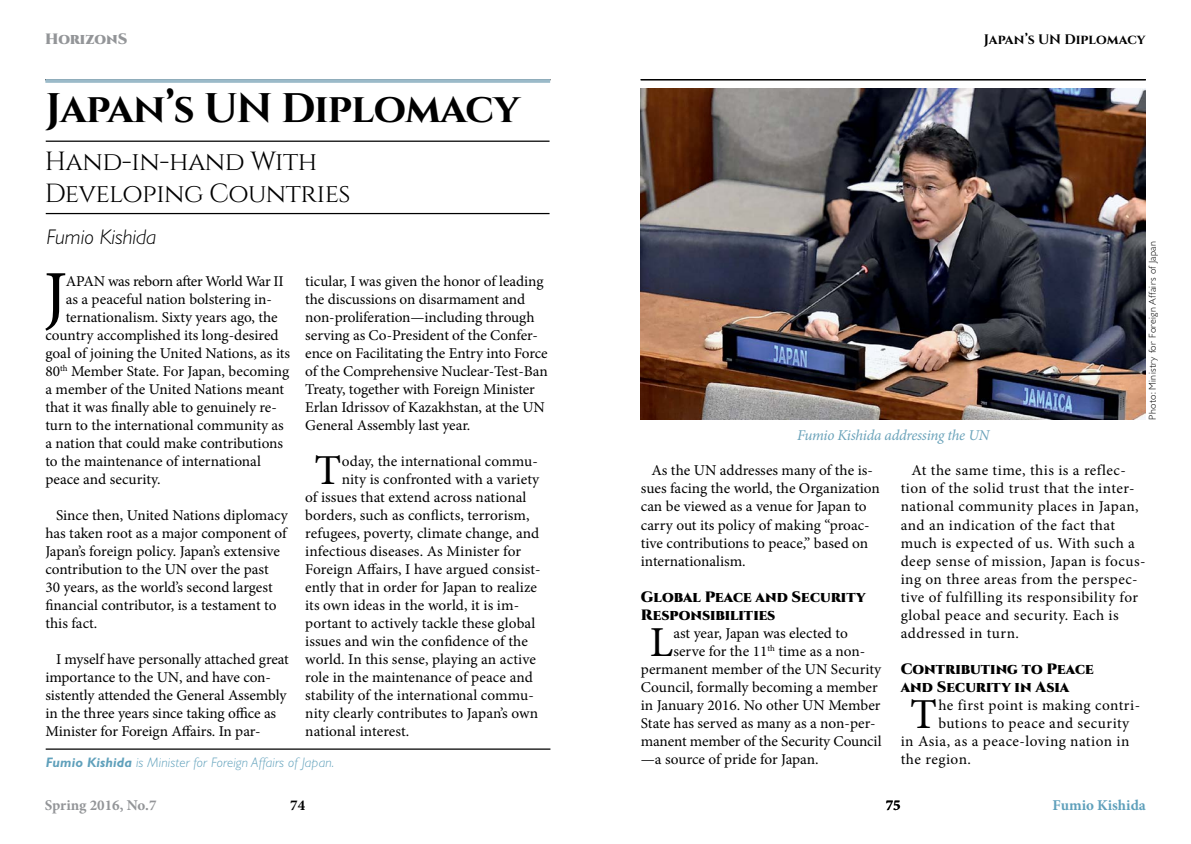
<style>
.page{position:relative;width:1191px;height:844px;background:#fff}
.page>*{position:absolute;margin:0;border:0;box-sizing:border-box;transform-origin:0 0}
.t1{font:70.38px "Minion Pro";color:#000}
.t2{font:42.75px "Minion Pro";color:#000}
.t3{font:700 41.25px "Cinzel";letter-spacing:-.025em;color:#000}
.t4{font:26.25px/31.5px "Cinzel";letter-spacing:-.02em;color:#000}
.t5{font:italic 300 21.25px "GR Gill Sans";color:#000}
.t6{font:15px/18px "Minion Pro";color:#000}
.t7{font:15px/18px "Minion Pro";letter-spacing:.03em;color:#000}
.t8{font:900 15px/18px "Cinzel";color:#000}
.t9{font:15px "Minion Pro";letter-spacing:-.025em;color:#000}
.t10{font:italic 15px "Minion Pro";letter-spacing:-.02em;color:#6ba3ba}
.t11{font:700 15px "Minion Pro";color:#939598}
.t12{font:700 15px "Minion Pro";color:#5fa0bb}
.t13{font:900 15px "Cinzel";color:#939598}
.t14{font:700 15px "Minion Pro";color:#000}
.t15{font:italic 300 13.75px "GR Gill Sans";letter-spacing:.01em;color:#5fa0bb}
.t16{font:700 13.75px "Cinzel";letter-spacing:-.005em;color:#000}
.t17{font:300 10px "GR Gill Sans";letter-spacing:.03em;color:#000}
.s1{font-weight:700}
</style>
<div class="page">
<hr style="left:640px;top:79px;width:506px;height:1px;background:#000">
<svg style="left:45px;top:79px;width:505px;height:4px;background:#9cb9c7"></svg>
<hr style="left:46px;top:140px;width:503px;height:2px;background:#000">
<hr style="left:46px;top:213px;width:503px;height:1px;background:#000">
<hr style="left:46px;top:748px;width:504px;height:1px;background:#000">
<img style="left:641px;top:89px;width:504px;height:330px">
<p class="t13" style="left:45px;top:30px;width:84px">HorizonS</p>
<h3 class="t3" style="left:45px;top:83px;width:476px">Japan’s UN Diplomacy</h3>
<h3 class="t4" style="left:45px;top:146px;width:307px">Hand-in-hand With<br>Developing Countries</h3>
<h3 class="t5" style="left:46px;top:224px;width:111px">Fumio Kishida</h3>
<h1 class="t1" style="left:43px;top:249px;width:25px">J</h1>
<p class="t9" style="left:66px;top:270px;width:219px">APAN was reborn after World War II</p>
<p class="t6" style="left:305px;top:272px;width:244px">ticular, I was given the honor of leading the discussions on disarmament and non-proliferation—including through serving as Co-President of the Confer&shy;ence on Facilitating the Entry into Force of the Comprehensive Nuclear-Test-Ban Treaty, together with Foreign Minister Erlan Idrissov of Kazakhstan, at the UN General Assembly last year.</p>
<h2 class="t2" style="left:315px;top:441px;width:28px">T</h2>
<p class="t6" style="left:342px;top:452px;width:198px">oday, the international commu-</p>
<p class="t6" style="left:66px;top:290px;width:208px">as a peaceful nation bolstering in-</p>
<p class="t6" style="left:66px;top:308px;width:214px">ternationalism. Sixty years ago, the</p>
<p class="t6" style="left:45px;top:326px;width:235px">country accomplished its long-desired</p>
<p class="t6" style="left:45px;top:344px;width:246px">goal of joining the United Nations, as its</p>
<p class="t6" style="left:45px;top:362px;width:245px">80<sup>th</sup> Member State. For Japan, becoming</p>
<p class="t6" style="left:45px;top:380px;width:240px">a member of the United Nations meant</p>
<p class="t6" style="left:45px;top:398px;width:233px">that it was finally able to genuinely re-</p>
<p class="t6" style="left:45px;top:416px;width:240px">turn to the international community as</p>
<p class="t6" style="left:45px;top:434px;width:239px">a nation that could make contributions</p>
<p class="t6" style="left:45px;top:452px;width:217px">to the maintenance of international</p>
<p class="t6" style="left:45px;top:470px;width:117px">peace and security.</p>
<p class="t6" style="left:45px;top:506px;width:244px;text-indent:11px">Since then, United Nations diplomacy has taken root as a major component of Japan’s foreign policy. Japan’s extensive contribution to the UN over the past<br>30 years, as the world’s second largest financial contributor, is a testament to this fact.</p>
<p class="t6" style="left:45px;top:650px;width:245px;text-indent:11px">I myself have personally attached great importance to the UN, and have con&shy;sistently attended the General Assembly in the three years since taking office as Minister for Foreign Affairs. In par-</p>
<p class="t6" style="left:342px;top:470px;width:199px">nity is confronted with a variety</p>
<p class="t6" style="left:305px;top:488px;width:223px">of issues that extend across national</p>
<p class="t6" style="left:305px;top:506px;width:226px">borders, such as conflicts, terrorism,</p>
<p class="t6" style="left:305px;top:524px;width:235px">refugees, poverty, climate change, and</p>
<p class="t6" style="left:305px;top:542px;width:217px">infectious diseases. As Minister for</p>
<p class="t6" style="left:305px;top:560px;width:237px">Foreign Affairs, I have argued consist-</p>
<p class="t6" style="left:305px;top:578px;width:233px">ently that in order for Japan to realize</p>
<p class="t6" style="left:305px;top:596px;width:215px">its own ideas in the world, it is im-</p>
<p class="t6" style="left:305px;top:614px;width:232px">portant to actively tackle these global</p>
<p class="t6" style="left:305px;top:632px;width:224px">issues and win the confidence of the</p>
<p class="t6" style="left:305px;top:650px;width:232px">world. In this sense, playing an active</p>
<p class="t6" style="left:305px;top:668px;width:229px">role in the maintenance of peace and</p>
<p class="t6" style="left:305px;top:686px;width:230px">stability of the international commu-</p>
<p class="t6" style="left:305px;top:704px;width:234px">nity clearly contributes to Japan’s own</p>
<p class="t6" style="left:305px;top:722px;width:106px">national interest.</p>
<p class="t15" style="left:46px;top:754px;width:290px"><span class="s1">Fumio Kishida</span> is Minister for Foreign Affairs of Japan.</p>
<p class="t16" style="left:983px;top:31px;width:163px">Japan’s UN Diplomacy</p>
<p class="t10" style="left:797px;top:425px;width:194px">Fumio Kishida addressing the UN</p>
<p class="t17" style="left:1147px;top:419px;width:180px;rotate:-90deg">Photo: Ministry for Foreign Affairs of Japan</p>
<p class="t6" style="left:641px;top:461px;width:240px;text-indent:11px">As the UN addresses many of the is&shy;sues facing the world, the Organization can be viewed as a venue for Japan to carry out its policy of making “proac&shy;tive contributions to peace,” based on internationalism.</p>
<p class="t8" style="left:641px;top:588px;width:226px">Global Peace and Security<br>Responsibilities</p>
<h2 class="t2" style="left:650px;top:613px;width:25px">L</h2>
<p class="t6" style="left:673px;top:623px;width:176px">ast year, Japan was elected to</p>
<p class="t6" style="left:673px;top:641px;width:193px">serve for the 11<sup>th</sup> time as a non-</p>
<p class="t6" style="left:641px;top:659px;width:242px">permanent member of the UN Security</p>
<p class="t6" style="left:641px;top:677px;width:238px">Council, formally becoming a member</p>
<p class="t6" style="left:641px;top:695px;width:241px">in January 2016. No other UN Member</p>
<p class="t6" style="left:641px;top:713px;width:236px">State has served as many as a non-per-</p>
<p class="t6" style="left:641px;top:731px;width:242px">manent member of the Security Council</p>
<p class="t6" style="left:641px;top:749px;width:179px">—a source of pride for Japan.</p>
<p class="t7" style="left:900px;top:461px;width:246px;text-indent:11px">At the same time, this is a reflec&shy;tion of the solid trust that the inter&shy;national community places in Japan, and an indication of the fact that much is expected of us. With such a deep sense of mission, Japan is focus&shy;ing on three areas from the perspec&shy;tive of fulfilling its responsibility for global peace and security. Each is addressed in turn.</p>
<p class="t8" style="left:900px;top:660px;width:194px">Contributing to Peace and Security in Asia</p>
<h2 class="t2" style="left:910px;top:685px;width:28px">T</h2>
<p class="t7" style="left:938px;top:695px;width:203px">he first point is making contri-</p>
<p class="t7" style="left:938px;top:713px;width:192px">butions to peace and security</p>
<p class="t7" style="left:900px;top:731px;width:230px">in Asia, as a peace-loving nation in</p>
<p class="t7" style="left:900px;top:749px;width:72px">the region.</p>
<p class="t11" style="left:45px;top:794px;width:113px">Spring 2016, No.7</p>
<p class="t14" style="left:885px;top:794px;width:16px">75</p>
<p class="t14" style="left:290px;top:793px;width:16px">74</p>
<p class="t12" style="left:1052px;top:794px;width:95px">Fumio Kishida</p>
</div>
